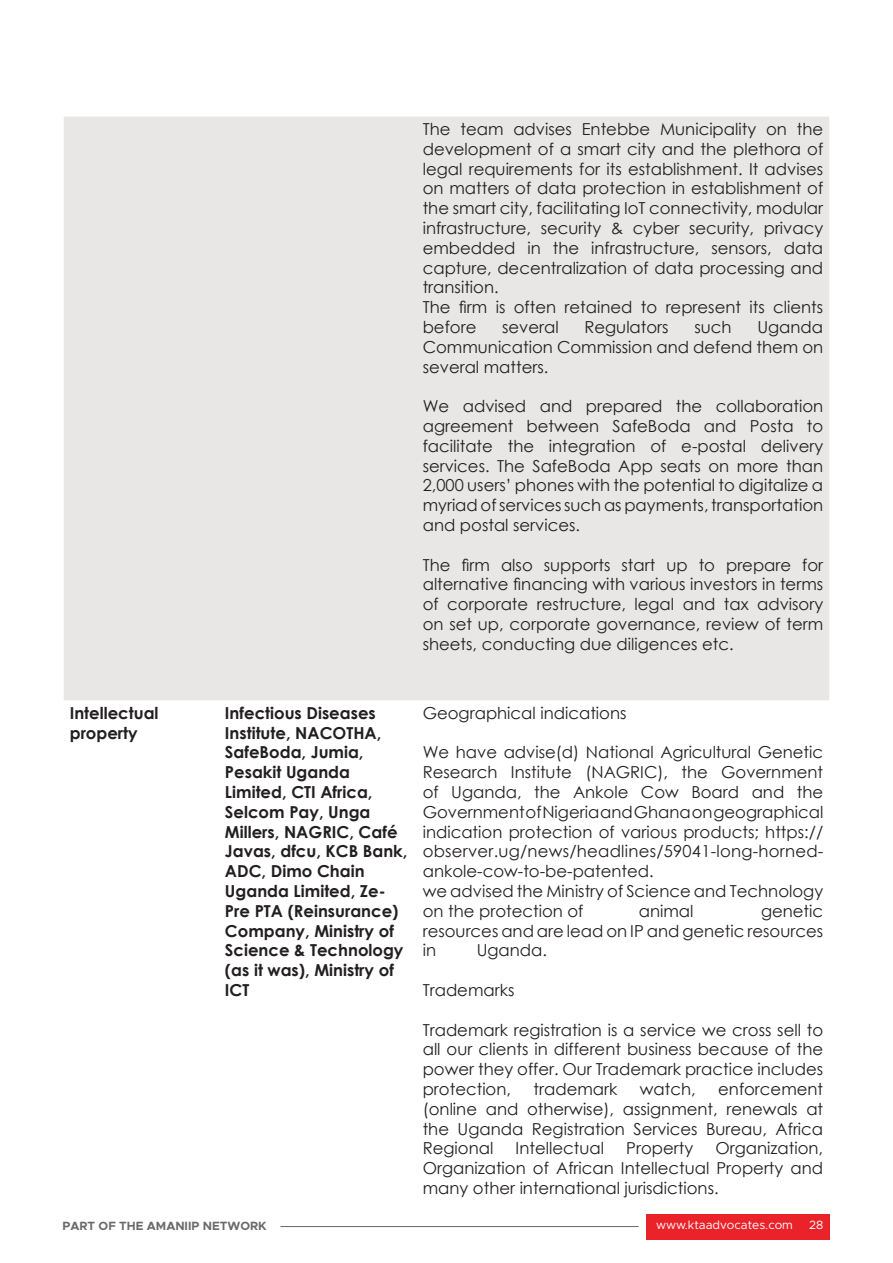
<style>
.page{position:relative;width:893px;height:1263px;background:#fff}
.page>*{position:absolute;margin:0;border:0;box-sizing:border-box;transform-origin:0 0}
.t1{font:16.5px/19.8px "Century Gothic";color:#231f20;text-align:justify}
.t2{font:700 16.5px/19.8px "Century Gothic";color:#231f20}
.t3{font:700 12px "Metropolis";color:#696a69}
.t4{font:12px "Metropolis";color:#fff}
</style>
<div class="page">
<div style="left:646px;top:1214px;width:184px;height:25px;background:#ea232b"></div>
<hr style="left:280px;top:1226px;width:359px;height:1px;background:#696a69">
<div style="left:64px;top:117px;width:765px;height:583px;background:#e9e7e6"></div>
<p class="t1" style="left:423px;top:119px;width:402px">The team advises Entebbe Municipality on the development of a smart city and the plethora of legal requirements for its establishment. It advises on matters of data protection in establishment of the smart city, facilitating IoT connectivity, modular infrastructure, security &amp; cyber security, privacy embedded in the infrastructure, sensors, data capture, decentralization of data processing and transition.</p>
<p class="t1" style="left:423px;top:297px;width:402px">The firm is often retained to represent its clients before</p>
<p class="t1" style="left:423px;top:317px;width:402px;text-indent:335px">Uganda Communication Commission and defend them on several matters.</p>
<p class="t1" style="left:423px;top:396px;width:402px">We advised and prepared the collaboration agreement between SafeBoda and Posta to facilitate the integration of e-postal delivery services. The SafeBoda App seats on more than 2,000 users’ phones with the potential to digitalize a myriad of services such as payments, transportation and postal services.</p>
<p class="t1" style="left:423px;top:554px;width:402px">The firm also supports start up to prepare for alternative financing with various investors in terms of corporate restructure, legal and tax advisory on set up, corporate governance, review of term sheets, conducting due diligences etc.</p>
<p class="t1" style="left:502px;top:317px;width:58px">several</p>
<p class="t1" style="left:584px;top:317px;width:86px">Regulators</p>
<p class="t1" style="left:694px;top:317px;width:39px">such</p>
<p class="t2" style="left:70px;top:702px;width:90px">Intellectual property</p>
<p class="t2" style="left:225px;top:702px;width:184px">Infectious Diseases<br>Institute, NACOTHA,<br>SafeBoda, Jumia,<br>Pesakit Uganda<br>Limited, CTI Africa,<br>Selcom Pay, Unga<br>Millers, NAGRIC, Café<br>Javas, dfcu, KCB Bank,<br>ADC, Dimo Chain<br>Uganda Limited, Ze-<br>Pre PTA (Reinsurance)<br>Company, Ministry of<br>Science &amp; Technology (as it was), Ministry of<br>ICT</p>
<p class="t1" style="left:423px;top:703px;width:205px">Geographical indications</p>
<p class="t1" style="left:423px;top:742px;width:402px">We have advise(d) National Agricultural Genetic Research Institute (NAGRIC), the Government of Uganda, the Ankole Cow Board and the Government of Nigeria and Ghana on geographical indication protection of various products; https:// observer.ug/news/headlines/59041-long-horned&shy;ankole-cow-to-be-patented.</p>
<p class="t1" style="left:423px;top:881px;width:402px">we advised the Ministry of Science and Technology on the protection of</p>
<p class="t1" style="left:423px;top:901px;width:402px;text-indent:338px">genetic resources and are lead on IP and genetic resources in</p>
<p class="t1" style="left:639px;top:901px;width:56px">animal</p>
<p class="t1" style="left:477px;top:940px;width:72px">Uganda.</p>
<p class="t1" style="left:423px;top:980px;width:93px">Trademarks</p>
<p class="t1" style="left:423px;top:1019px;width:402px">Trademark registration is a service we cross sell to all our clients in different business because of the power they offer. Our Trademark practice includes protection,</p>
<p class="t1" style="left:423px;top:1079px;width:402px;text-indent:295px">enforcement (online and otherwise), assignment, renewals at the Uganda Registration Services Bureau, Africa Regional</p>
<p class="t1" style="left:533px;top:1079px;width:85px">trademark</p>
<p class="t1" style="left:640px;top:1079px;width:57px">watch,</p>
<p class="t1" style="left:423px;top:1138px;width:402px;text-indent:293px">Organization, Organization of African Intellectual Property and many other international jurisdictions.</p>
<p class="t1" style="left:516px;top:1138px;width:90px">Intellectual</p>
<p class="t1" style="left:626px;top:1138px;width:68px">Property</p>
<p class="t3" style="left:63px;top:1218px;width:206px">PART OF THE AMANIIP NETWORK</p>
<p class="t4" style="left:656px;top:1218px;width:138px">www.ktaadvocates.com</p>
<p class="t4" style="left:809px;top:1218px;width:16px">28</p>
</div>
